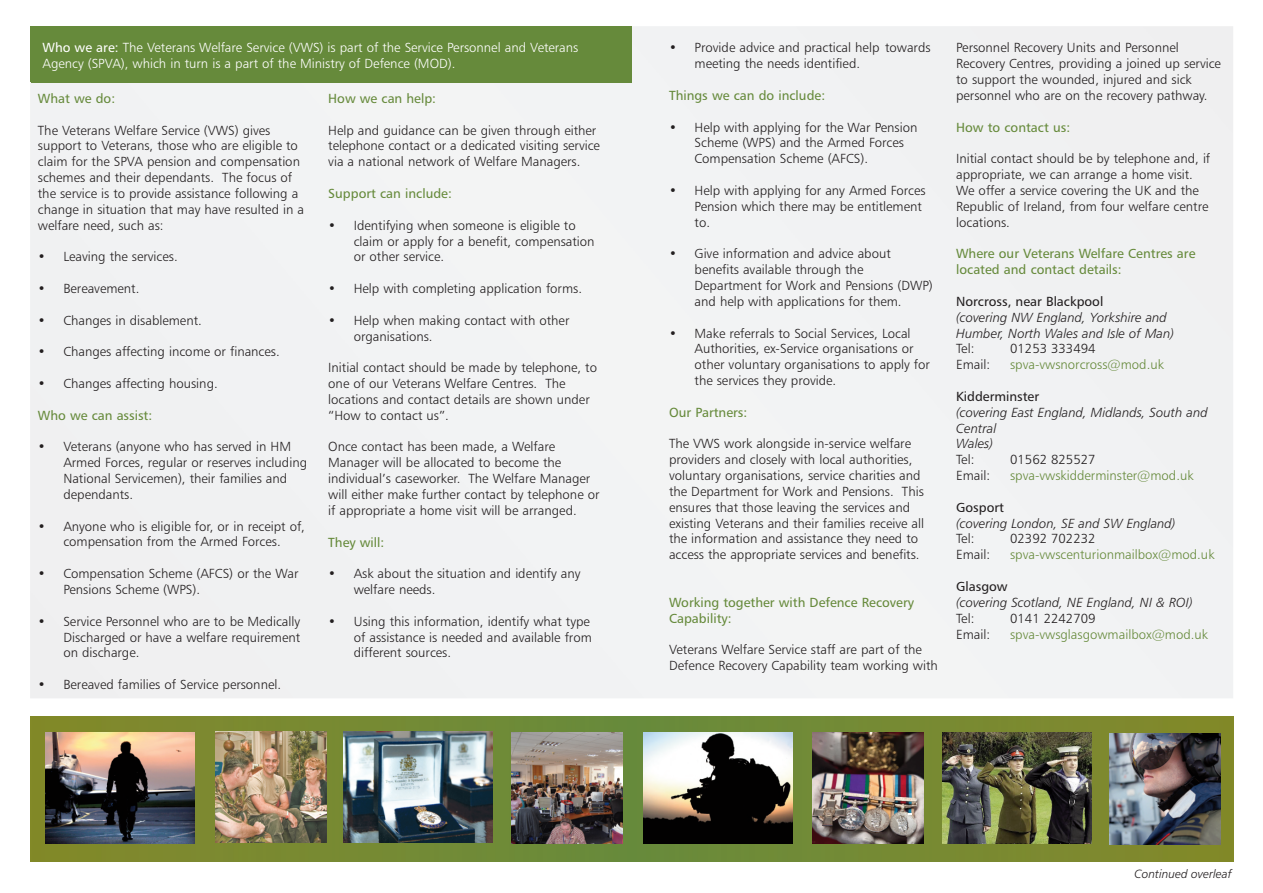
<style>
.page{position:relative;width:1263px;height:893px;background:#fff}
.page>*{position:absolute;margin:0;border:0;box-sizing:border-box;transform-origin:0 0}
.t1{font:13.2px/15.9px "Humanist 777 BT Light B";color:#231f20}
.t2{font:13.2px/15.9px "Humanist 777 BT Roman B";color:#668a3b}
.t3{font:13.2px/15.9px "Humanist 777 BT Light Italic B";color:#231f20}
.t4{font:13.2px/15.8px "Humanist 777 BT Light B";color:#fff}
.t5{font:13.2px "Humanist 777 BT Light B";color:#668a3b}
.t6{font:13.2px "Humanist 777 BT Roman B";color:#231f20}
.t7{font:12px "Humanist 777 BT Light Italic B";color:#231f20}
.s1{font-family:"Humanist 777 BT Roman B"}
</style>
<div class="page">
<div style="left:30px;top:26px;width:1203px;height:672px;background:#f1f2f3"></div>
<div style="left:31px;top:26px;width:600px;height:57px;background:#668a3b"></div>
<img style="left:1233px;top:717px;width:1px;height:145px">
<img style="left:30px;top:717px;width:1203px;height:145px">
<img style="left:46px;top:733px;width:148px;height:110px">
<img style="left:1110px;top:734px;width:110px;height:110px">
<img style="left:344px;top:732px;width:149px;height:110px">
<img style="left:512px;top:733px;width:110px;height:110px">
<img style="left:644px;top:733px;width:148px;height:110px">
<img style="left:812px;top:733px;width:111px;height:110px">
<img style="left:943px;top:733px;width:149px;height:110px">
<img style="left:216px;top:732px;width:110px;height:110px">
<p class="t4" style="left:43px;top:41px;width:537px"><span class="s1">Who we are:</span> The Veterans Welfare Service (VWS) is part of the Service Personnel and Veterans<br>Agency (SPVA), which in turn is a part of the Ministry of Defence (MOD).</p>
<p class="t2" style="left:38px;top:91px;width:79px">What we do:</p>
<p class="t1" style="left:38px;top:123px;width:268px">The Veterans Welfare Service (VWS) gives support to Veterans, those who are eligible to claim for the SPVA pension and compensation schemes and their dependants. The focus of the service is to provide assistance following a change in situation that may have resulted in a welfare need, such as:</p>
<p class="t1" style="left:38px;top:250px;width:141px">• Leaving the services.</p>
<p class="t1" style="left:38px;top:282px;width:103px">• Bereavement.</p>
<p class="t1" style="left:38px;top:313px;width:165px">• Changes in disablement.</p>
<p class="t1" style="left:38px;top:345px;width:243px">• Changes affecting income or finances.</p>
<p class="t1" style="left:38px;top:377px;width:181px">• Changes affecting housing.</p>
<p class="t2" style="left:38px;top:408px;width:116px">Who we can assist:</p>
<p class="t1" style="left:63px;top:440px;width:245px;text-indent:-26px">• Veterans (anyone who has served in HM Armed Forces, regular or reserves including National Servicemen), their families and dependants.</p>
<p class="t1" style="left:38px;top:519px;width:268px;text-align:center">• Anyone who is eligible for, or in receipt of, compensation from the Armed Forces.</p>
<p class="t1" style="left:63px;top:567px;width:236px;text-indent:-26px">• Compensation Scheme (AFCS) or the War<br>Pensions Scheme (WPS).</p>
<p class="t1" style="left:63px;top:614px;width:238px;text-align:justify;text-indent:-26px">• Service Personnel who are to be Medically Discharged or have a welfare requirement on discharge.</p>
<p class="t1" style="left:38px;top:678px;width:245px">• Bereaved families of Service personnel.</p>
<p class="t2" style="left:328px;top:91px;width:109px">How we can help:</p>
<p class="t1" style="left:328px;top:123px;width:273px">Help and guidance can be given through either telephone contact or a dedicated visiting service via a national network of Welfare Managers.</p>
<p class="t2" style="left:328px;top:186px;width:125px">Support can include:</p>
<p class="t1" style="left:354px;top:218px;width:242px;text-indent:-26px">• Identifying when someone is eligible to claim or apply for a benefit, compensation or other service.</p>
<p class="t1" style="left:328px;top:282px;width:255px">• Help with completing application forms.</p>
<p class="t1" style="left:354px;top:313px;width:217px;text-indent:-26px">• Help when making contact with other organisations.</p>
<p class="t1" style="left:328px;top:361px;width:270px">Initial contact should be made by telephone, to one of our Veterans Welfare Centres. The locations and contact details are shown under “How to contact us”.</p>
<p class="t1" style="left:328px;top:440px;width:273px">Once contact has been made, a Welfare Manager will be allocated to become the individual’s caseworker. The Welfare Manager will either make further contact by telephone or if appropriate a home visit will be arranged.</p>
<p class="t2" style="left:328px;top:535px;width:58px">They will:</p>
<p class="t1" style="left:354px;top:567px;width:228px;text-indent:-26px">• Ask about the situation and identify any welfare needs.</p>
<p class="t1" style="left:354px;top:614px;width:240px;text-indent:-26px">• Using this information, identify what type of assistance is needed and available from different sources.</p>
<p class="t1" style="left:695px;top:41px;width:237px;text-indent:-26px">• Provide advice and practical help towards meeting the needs identified.</p>
<p class="t2" style="left:669px;top:88px;width:158px">Things we can do include:</p>
<p class="t1" style="left:694px;top:120px;width:224px;text-indent:-26px">• Help with applying for the War Pension<br>Scheme (WPS) and the Armed Forces<br>Compensation Scheme (AFCS).</p>
<p class="t1" style="left:695px;top:183px;width:233px;text-indent:-26px">• Help with applying for any Armed Forces<br>Pension which there may be entitlement to.</p>
<p class="t1" style="left:695px;top:247px;width:240px;text-indent:-26px">• Give information and advice about benefits available through the Department for Work and Pensions (DWP) and help with applications for them.</p>
<p class="t1" style="left:695px;top:326px;width:237px;text-indent:-26px">• Make referrals to Social Services, Local Authorities, ex-Service organisations or other voluntary organisations to apply for the services they provide.</p>
<p class="t2" style="left:669px;top:405px;width:80px">Our Partners:</p>
<p class="t1" style="left:669px;top:437px;width:257px">The VWS work alongside in-service welfare providers and closely with local authorities, voluntary organisations, service charities and the Department for Work and Pensions. This ensures that those leaving the services and existing Veterans and their families receive all the information and assistance they need to access the appropriate services and benefits.</p>
<p class="t2" style="left:669px;top:595px;width:246px">Working together with Defence Recovery<br>Capability:</p>
<p class="t1" style="left:669px;top:643px;width:270px">Veterans Welfare Service staff are part of the<br>Defence Recovery Capability team working with</p>
<p class="t1" style="left:956px;top:41px;width:266px">Personnel Recovery Units and Personnel Recovery Centres, providing a joined up service to support the wounded, injured and sick personnel who are on the recovery pathway.</p>
<p class="t2" style="left:956px;top:120px;width:115px">How to contact us:</p>
<p class="t1" style="left:956px;top:152px;width:256px">Initial contact should be by telephone and, if appropriate, we can arrange a home visit.<br>We offer a service covering the UK and the Republic of Ireland, from four welfare centre locations.</p>
<p class="t2" style="left:956px;top:247px;width:241px">Where our Veterans Welfare Centres are located and contact details:</p>
<p class="t6" style="left:956px;top:296px;width:149px">Norcross, near Blackpool</p>
<p class="t3" style="left:956px;top:310px;width:220px">(covering NW England, Yorkshire and<br>Humber, North Wales and Isle of Man)</p>
<p class="t1" style="left:956px;top:342px;width:20px">Tel:</p>
<p class="t1" style="left:1010px;top:342px;width:87px">01253 333494</p>
<p class="t1" style="left:956px;top:358px;width:36px">Email:</p>
<p class="t5" style="left:1010px;top:359px;width:155px">spva-vwsnorcross@mod.uk</p>
<p class="t6" style="left:956px;top:391px;width:84px">Kidderminster</p>
<p class="t3" style="left:956px;top:405px;width:253px">(covering East England, Midlands, South and<br>Central<br>Wales)</p>
<p class="t1" style="left:956px;top:453px;width:20px">Tel:</p>
<p class="t1" style="left:1010px;top:453px;width:87px">01562 825527</p>
<p class="t1" style="left:956px;top:469px;width:36px">Email:</p>
<p class="t5" style="left:1010px;top:470px;width:185px">spva-vwskidderminster@mod.uk</p>
<p class="t6" style="left:956px;top:502px;width:49px">Gosport</p>
<p class="t3" style="left:956px;top:516px;width:221px">(covering London, SE and SW England)</p>
<p class="t1" style="left:956px;top:532px;width:20px">Tel:</p>
<p class="t1" style="left:1010px;top:532px;width:87px">02392 702232</p>
<p class="t1" style="left:956px;top:548px;width:36px">Email:</p>
<p class="t5" style="left:1010px;top:549px;width:206px">spva-vwscenturionmailbox@mod.uk</p>
<p class="t6" style="left:956px;top:581px;width:53px">Glasgow</p>
<p class="t3" style="left:956px;top:595px;width:238px">(covering Scotland, NE England, NI &amp; ROI)</p>
<p class="t1" style="left:956px;top:611px;width:20px">Tel:</p>
<p class="t1" style="left:1010px;top:611px;width:87px">0141 2242709</p>
<p class="t1" style="left:956px;top:627px;width:36px">Email:</p>
<p class="t5" style="left:1010px;top:629px;width:199px">spva-vwsglasgowmailbox@mod.uk</p>
<p class="t7" style="left:1134px;top:869px;width:99px">Continued overleaf</p>
</div>
